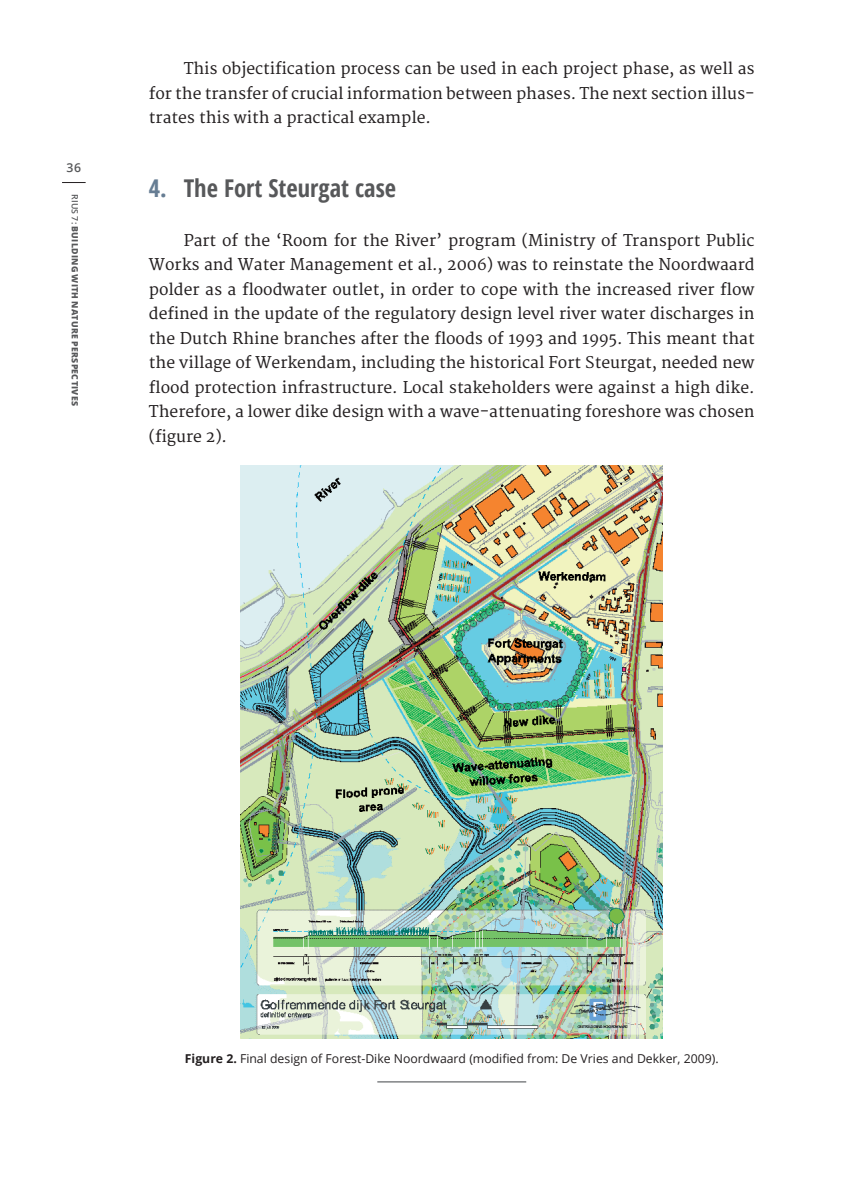
<style>
.page{position:relative;width:844px;height:1191px;background:#fff}
.page>*{position:absolute;margin:0;border:0;box-sizing:border-box;transform-origin:0 0}
.t1{font:700 condensed 24.5px "Open Sans";color:#57585a}
.t2{font:15.75px/24.5px "Merriweather";color:#231f20;text-align:justify}
.t3{font:12.25px "Open Sans";color:#231f20}
.t4{font:600 12.25px "Open Sans";color:#57585a}
.t5{font:800 8.75px "Open Sans";letter-spacing:.03em;color:#57585a}
.s1{font-weight:600}
.s2{color:#667d93}
.s3{font-weight:700}
</style>
<div class="page">
<svg style="left:62px;top:182px;width:24px;height:1px"></svg>
<img style="left:240px;top:466px;width:422px;height:572px">
<hr style="left:377px;top:1081px;width:149px;height:1px;background:#414448">
<p class="t4" style="left:67px;top:159px;width:16px">36</p>
<p class="t5" style="left:82px;top:194px;width:214px;rotate:90deg"><span class="s1">RIUS 7:</span> BUILDING WITH NATURE PERSPECTIVES</p>
<p class="t2" style="left:149px;top:57px;width:607px;text-indent:35px">This objectification process can be used in each project phase, as well as for the transfer of crucial information between phases. The next section illus&shy;trates this with a practical example.</p>
<h1 class="t1" style="left:149px;top:171px;width:249px"><span class="s2">4.</span> The Fort Steurgat case</h1>
<p class="t2" style="left:149px;top:228px;width:607px;text-indent:35px">Part of the ‘Room for the River’ program (Ministry of Transport Public Works and Water Management et al., 2006) was to reinstate the Noordwaard polder as a floodwater outlet, in order to cope with the increased river flow defined in the update of the regulatory design level river water discharges in the Dutch Rhine branches after the floods of 1993 and 1995. This meant that the village of Werkendam, including the historical Fort Steurgat, needed new flood protection infrastructure. Local stakeholders were against a high dike.<br>Therefore, a lower dike design with a wave-attenuating foreshore was chosen (figure 2).</p>
<p class="t3" style="left:185px;top:1050px;width:535px"><span class="s3">Figure 2.</span> Final design of Forest-Dike Noordwaard (modified from: De Vries and Dekker, 2009).</p>
</div>
